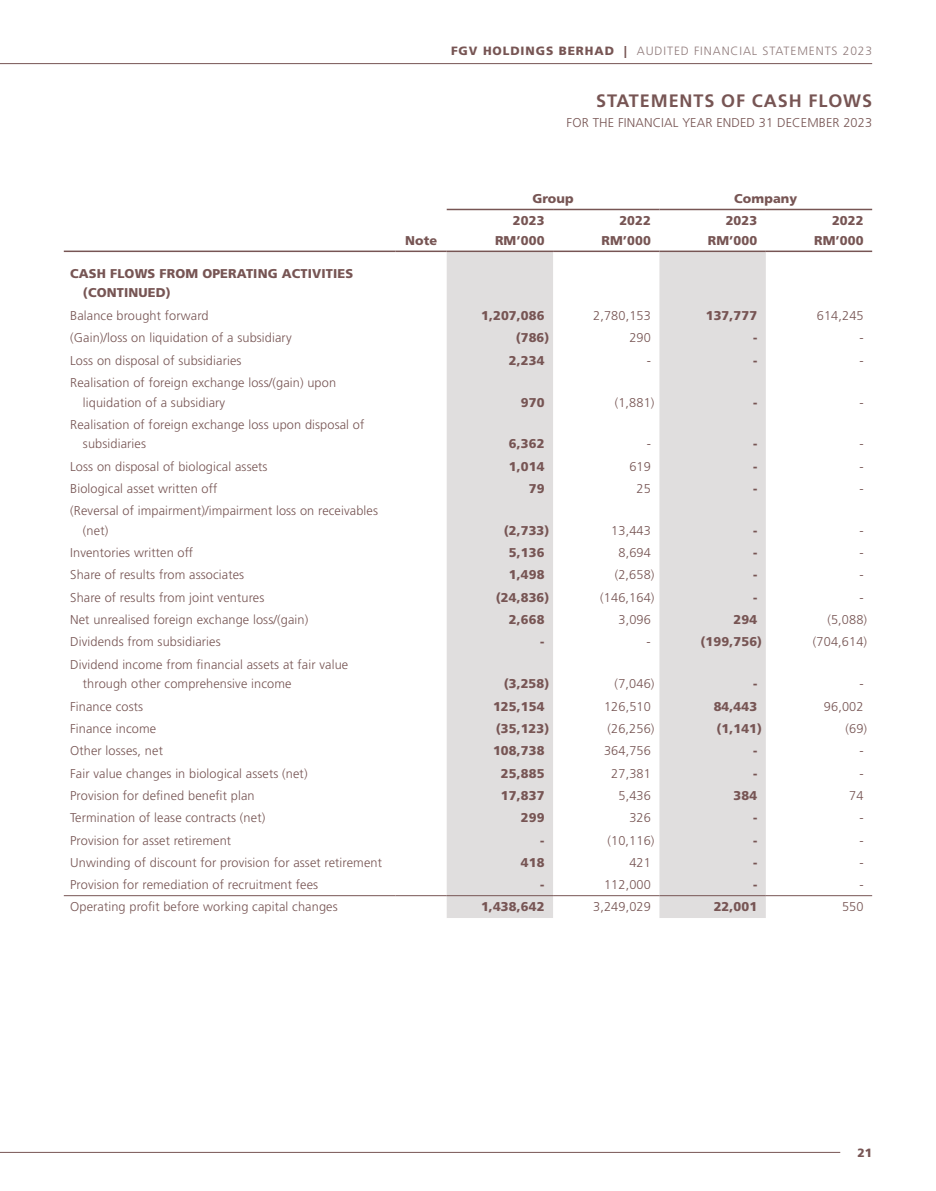
<style>
.page{position:relative;width:936px;height:1191px;background:#fff}
.page>*{position:absolute;margin:0;border:0;box-sizing:border-box;transform-origin:0 0}
.t1{font:700 18px "Frutiger LT Std";letter-spacing:.05em;color:#775554}
.t2{font:300 12.75px/19.5px "Frutiger LT Std";letter-spacing:.01em;color:#775554}
.t3{font:900 12.75px/19.5px "Frutiger LT Std";letter-spacing:.01em;color:#775554;text-align:right}
.t4{font:300 12px "Frutiger LT Std";letter-spacing:.075em;color:#917c7c}
.t5{font:900 12px "Frutiger LT Std";color:#775554}
.s1{font-weight:900;color:#775554}
</style>
<div class="page">
<hr style="left:0;top:1152px;width:840px;height:1px;background:#775554">
<hr style="left:0;top:63px;width:872px;height:1px;background:#775554">
<svg style="left:446px;top:252px;width:319px;height:666px;fill:#e0dede"></svg>
<hr style="left:64px;top:250px;width:331px;height:2px;background:#775554">
<hr style="left:395px;top:250px;width:51px;height:2px;background:#775554">
<hr style="left:446px;top:250px;width:107px;height:2px;background:#775554">
<hr style="left:553px;top:250px;width:106px;height:2px;background:#775554">
<hr style="left:659px;top:250px;width:106px;height:2px;background:#775554">
<hr style="left:765px;top:250px;width:107px;height:2px;background:#775554">
<hr style="left:446px;top:209px;width:107px;height:1px;background:#775554">
<hr style="left:553px;top:209px;width:106px;height:1px;background:#775554">
<hr style="left:659px;top:209px;width:106px;height:1px;background:#775554">
<hr style="left:765px;top:209px;width:107px;height:1px;background:#775554">
<hr style="left:64px;top:895px;width:331px;height:1px;background:#775554">
<hr style="left:395px;top:895px;width:51px;height:1px;background:#775554">
<hr style="left:446px;top:895px;width:107px;height:1px;background:#775554">
<hr style="left:553px;top:895px;width:106px;height:1px;background:#775554">
<hr style="left:659px;top:895px;width:106px;height:1px;background:#775554">
<hr style="left:765px;top:895px;width:107px;height:1px;background:#775554">
<p class="t4" style="left:451px;top:44px;width:422px"><span class="s1">FGV HOLDINGS BERHAD |</span> AUDITED FINANCIAL STATEMENTS 2023</p>
<h1 class="t1" style="left:596px;top:90px;width:277px">STATEMENTS OF CASH FLOWS</h1>
<p class="t2" style="left:566px;top:113px;width:307px">FOR THE FINANCIAL YEAR ENDED 31 DECEMBER 2023</p>
<p class="t3" style="left:405px;top:231px;width:34px">Note</p>
<p class="t3" style="left:532px;top:189px;width:43px">Group</p>
<p class="t3" style="left:734px;top:189px;width:65px">Company</p>
<p class="t3" style="left:495px;top:211px;width:51px">2023<br>RM’000</p>
<p class="t3" style="left:601px;top:211px;width:51px">2022<br>RM’000</p>
<p class="t3" style="left:707px;top:211px;width:51px">2023<br>RM’000</p>
<p class="t3" style="left:814px;top:211px;width:51px">2022<br>RM’000</p>
<p class="t3" style="left:83px;top:263px;width:272px;text-align:left;text-indent:-13px">CASH FLOWS FROM OPERATING ACTIVITIES (CONTINUED)</p>
<p class="t2" style="left:70px;top:306px;width:140px">Balance brought forward</p>
<p class="t3" style="left:481px;top:306px;width:65px">1,207,086</p>
<p class="t2" style="left:593px;top:306px;width:59px">2,780,153</p>
<p class="t3" style="left:705px;top:306px;width:53px">137,777</p>
<p class="t2" style="left:816px;top:306px;width:48px">614,245</p>
<p class="t2" style="left:70px;top:328px;width:223px">(Gain)/loss on liquidation of a subsidiary</p>
<p class="t3" style="left:515px;top:328px;width:35px">(786)</p>
<p class="t2" style="left:629px;top:328px;width:23px">290</p>
<p class="t3" style="left:753px;top:328px;width:6px">-</p>
<p class="t2" style="left:859px;top:328px;width:6px">-</p>
<p class="t2" style="left:70px;top:351px;width:173px">Loss on disposal of subsidiaries</p>
<p class="t3" style="left:509px;top:350px;width:37px">2,234</p>
<p class="t2" style="left:646px;top:351px;width:6px">-</p>
<p class="t3" style="left:753px;top:350px;width:6px">-</p>
<p class="t2" style="left:859px;top:351px;width:6px">-</p>
<p class="t2" style="left:83px;top:373px;width:255px;text-indent:-13px">Realisation of foreign exchange loss/(gain) upon liquidation of a subsidiary</p>
<p class="t3" style="left:521px;top:392px;width:25px">970</p>
<p class="t2" style="left:614px;top:392px;width:41px">(1,881)</p>
<p class="t3" style="left:753px;top:392px;width:6px">-</p>
<p class="t2" style="left:859px;top:392px;width:6px">-</p>
<p class="t2" style="left:83px;top:415px;width:283px;text-indent:-13px">Realisation of foreign exchange loss upon disposal of subsidiaries</p>
<p class="t3" style="left:509px;top:434px;width:37px">6,362</p>
<p class="t2" style="left:646px;top:434px;width:6px">-</p>
<p class="t3" style="left:753px;top:434px;width:6px">-</p>
<p class="t2" style="left:859px;top:434px;width:6px">-</p>
<p class="t2" style="left:70px;top:457px;width:199px">Loss on disposal of biological assets</p>
<p class="t3" style="left:509px;top:456px;width:37px">1,014</p>
<p class="t2" style="left:629px;top:457px;width:23px">619</p>
<p class="t3" style="left:753px;top:456px;width:6px">-</p>
<p class="t2" style="left:859px;top:457px;width:6px">-</p>
<p class="t2" style="left:70px;top:479px;width:149px">Biological asset written off</p>
<p class="t3" style="left:528px;top:479px;width:17px">79</p>
<p class="t2" style="left:636px;top:479px;width:16px">25</p>
<p class="t3" style="left:753px;top:479px;width:6px">-</p>
<p class="t2" style="left:859px;top:479px;width:6px">-</p>
<p class="t2" style="left:83px;top:501px;width:296px;text-indent:-13px">(Reversal of impairment)/impairment loss on receivables (net)</p>
<p class="t3" style="left:503px;top:520px;width:47px">(2,733)</p>
<p class="t2" style="left:611px;top:521px;width:41px">13,443</p>
<p class="t3" style="left:753px;top:520px;width:6px">-</p>
<p class="t2" style="left:859px;top:521px;width:6px">-</p>
<p class="t2" style="left:70px;top:543px;width:124px">Inventories written off</p>
<p class="t3" style="left:509px;top:543px;width:37px">5,136</p>
<p class="t2" style="left:618px;top:543px;width:34px">8,694</p>
<p class="t3" style="left:753px;top:543px;width:6px">-</p>
<p class="t2" style="left:859px;top:543px;width:6px">-</p>
<p class="t2" style="left:70px;top:565px;width:175px">Share of results from associates</p>
<p class="t3" style="left:509px;top:565px;width:37px">1,498</p>
<p class="t2" style="left:614px;top:565px;width:41px">(2,658)</p>
<p class="t3" style="left:753px;top:565px;width:6px">-</p>
<p class="t2" style="left:859px;top:565px;width:6px">-</p>
<p class="t2" style="left:70px;top:588px;width:196px">Share of results from joint ventures</p>
<p class="t3" style="left:495px;top:587px;width:55px">(24,836)</p>
<p class="t2" style="left:600px;top:588px;width:56px">(146,164)</p>
<p class="t3" style="left:753px;top:587px;width:6px">-</p>
<p class="t2" style="left:859px;top:588px;width:6px">-</p>
<p class="t2" style="left:70px;top:610px;width:239px">Net unrealised foreign exchange loss/(gain)</p>
<p class="t3" style="left:509px;top:610px;width:37px">2,668</p>
<p class="t2" style="left:618px;top:610px;width:34px">3,096</p>
<p class="t3" style="left:733px;top:610px;width:25px">294</p>
<p class="t2" style="left:827px;top:610px;width:41px">(5,088)</p>
<p class="t2" style="left:70px;top:632px;width:152px">Dividends from subsidiaries</p>
<p class="t3" style="left:540px;top:632px;width:6px">-</p>
<p class="t2" style="left:646px;top:632px;width:6px">-</p>
<p class="t3" style="left:700px;top:632px;width:63px">(199,756)</p>
<p class="t2" style="left:812px;top:632px;width:56px">(704,614)</p>
<p class="t2" style="left:83px;top:655px;width:267px;text-indent:-13px">Dividend income from financial assets at fair value through other comprehensive income</p>
<p class="t3" style="left:503px;top:674px;width:47px">(3,258)</p>
<p class="t2" style="left:614px;top:674px;width:41px">(7,046)</p>
<p class="t3" style="left:753px;top:674px;width:6px">-</p>
<p class="t2" style="left:859px;top:674px;width:6px">-</p>
<p class="t2" style="left:70px;top:696px;width:75px">Finance costs</p>
<p class="t3" style="left:493px;top:696px;width:53px">125,154</p>
<p class="t2" style="left:604px;top:696px;width:48px">126,510</p>
<p class="t3" style="left:713px;top:696px;width:45px">84,443</p>
<p class="t2" style="left:823px;top:696px;width:41px">96,002</p>
<p class="t2" style="left:70px;top:719px;width:87px">Finance income</p>
<p class="t3" style="left:495px;top:718px;width:55px">(35,123)</p>
<p class="t2" style="left:607px;top:719px;width:48px">(26,256)</p>
<p class="t3" style="left:716px;top:718px;width:47px">(1,141)</p>
<p class="t2" style="left:845px;top:719px;width:23px">(69)</p>
<p class="t2" style="left:70px;top:741px;width:94px">Other losses, net</p>
<p class="t3" style="left:493px;top:741px;width:53px">108,738</p>
<p class="t2" style="left:604px;top:741px;width:48px">364,756</p>
<p class="t3" style="left:753px;top:741px;width:6px">-</p>
<p class="t2" style="left:859px;top:741px;width:6px">-</p>
<p class="t2" style="left:70px;top:763px;width:239px">Fair value changes in biological assets (net)</p>
<p class="t3" style="left:501px;top:763px;width:45px">25,885</p>
<p class="t2" style="left:611px;top:763px;width:41px">27,381</p>
<p class="t3" style="left:753px;top:763px;width:6px">-</p>
<p class="t2" style="left:859px;top:763px;width:6px">-</p>
<p class="t2" style="left:70px;top:786px;width:186px">Provision for defined benefit plan</p>
<p class="t3" style="left:501px;top:785px;width:45px">17,837</p>
<p class="t2" style="left:618px;top:786px;width:34px">5,436</p>
<p class="t3" style="left:733px;top:785px;width:25px">384</p>
<p class="t2" style="left:849px;top:786px;width:16px">74</p>
<p class="t2" style="left:70px;top:808px;width:197px">Termination of lease contracts (net)</p>
<p class="t3" style="left:521px;top:808px;width:25px">299</p>
<p class="t2" style="left:629px;top:808px;width:23px">326</p>
<p class="t3" style="left:753px;top:808px;width:6px">-</p>
<p class="t2" style="left:859px;top:808px;width:6px">-</p>
<p class="t2" style="left:70px;top:830px;width:162px">Provision for asset retirement</p>
<p class="t3" style="left:540px;top:830px;width:6px">-</p>
<p class="t2" style="left:607px;top:830px;width:48px">(10,116)</p>
<p class="t3" style="left:753px;top:830px;width:6px">-</p>
<p class="t2" style="left:859px;top:830px;width:6px">-</p>
<p class="t2" style="left:70px;top:853px;width:313px">Unwinding of discount for provision for asset retirement</p>
<p class="t3" style="left:521px;top:852px;width:25px">418</p>
<p class="t2" style="left:629px;top:853px;width:23px">421</p>
<p class="t3" style="left:753px;top:852px;width:6px">-</p>
<p class="t2" style="left:859px;top:853px;width:6px">-</p>
<p class="t2" style="left:70px;top:875px;width:249px">Provision for remediation of recruitment fees</p>
<p class="t3" style="left:540px;top:875px;width:6px">-</p>
<p class="t2" style="left:604px;top:875px;width:48px">112,000</p>
<p class="t3" style="left:753px;top:875px;width:6px">-</p>
<p class="t2" style="left:859px;top:875px;width:6px">-</p>
<p class="t2" style="left:70px;top:897px;width:269px">Operating profit before working capital changes</p>
<p class="t3" style="left:481px;top:897px;width:65px">1,438,642</p>
<p class="t2" style="left:593px;top:897px;width:59px">3,249,029</p>
<p class="t3" style="left:713px;top:897px;width:45px">22,001</p>
<p class="t2" style="left:842px;top:897px;width:23px">550</p>
<p class="t5" style="left:857px;top:1145px;width:16px">21</p>
</div>
